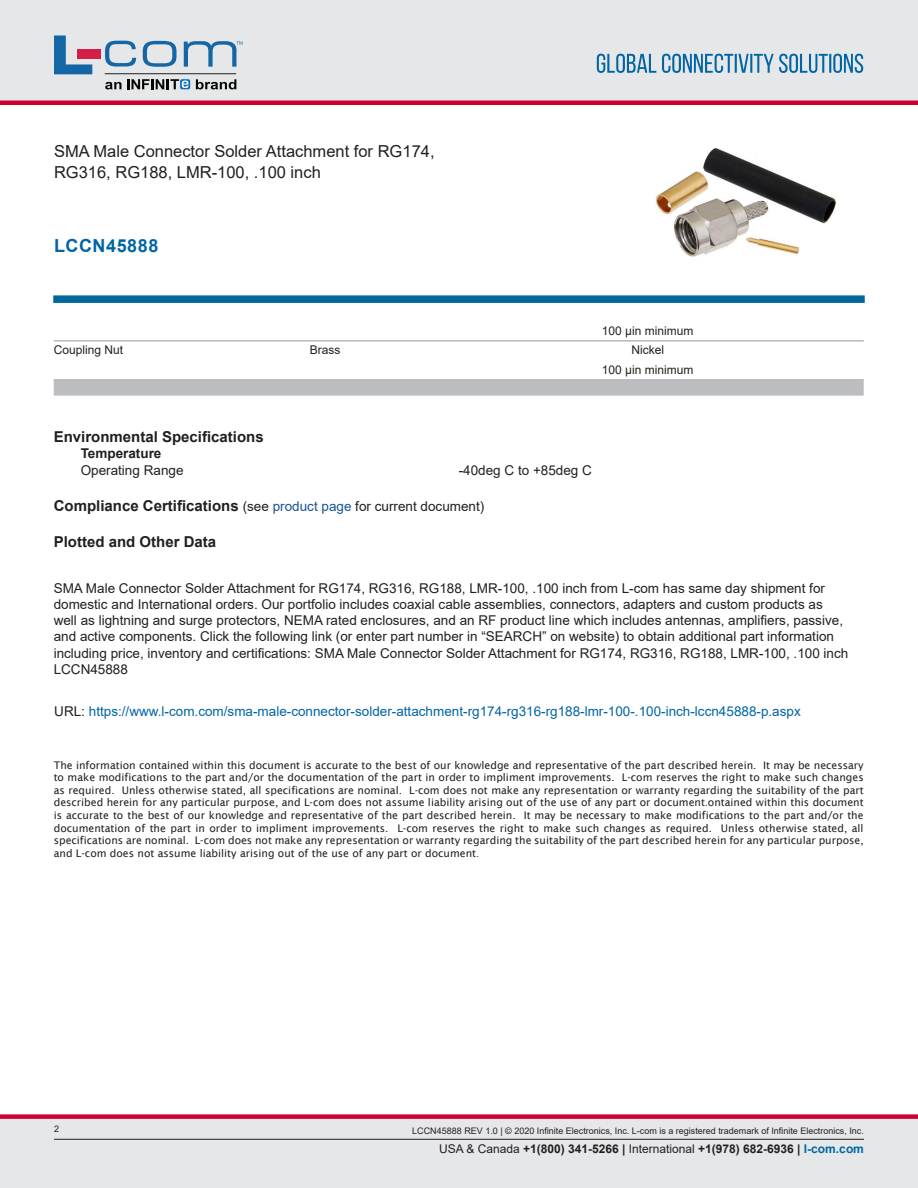
<style>
.page{position:relative;width:918px;height:1188px;background:#fff}
.page>*{position:absolute;margin:0;border:0;box-sizing:border-box;transform-origin:0 0}
.PN{font:700 18px "Arial";letter-spacing:.03em;color:#0065a4}
.Web_Description_Para{font:16.5px/21px "Arial";color:#231f20}
.Head1_for_Compliance{font:700 15px "Arial";color:#231f20}
.Head1{font:700 15px "Arial";color:#231f20}
.Web_Description_Para-2{font:13.5px/16.2px "Arial";color:#231f20}
.Web_Description_Para-3{font:13.5px "Arial";color:#0065a4}
.Specs_Para{font:13.5px "Arial";color:#231f20}
.Head2_after_Head1{font:700 13.5px "Arial";color:#231f20}
.t1{font:700 12px "Arial";color:#231f20}
.LCOM_Table_Body_Low{font:12px "Arial";color:#231f20}
.t2{font:10.5px/12.6px "Lucida Sans";color:#231f20;text-align:justify}
.t3{font:9px "Arial";color:#231f20}
.s1{font-weight:400;font-size:13.5px}
.s2{font-weight:400;font-size:13.5px;color:#1a5392}
.s3{color:#231f20}
.s4{font-size:9px}
.s5{font-weight:400}
.s6{color:#0065a4}
</style>
<div class="page">
<div style="left:0;top:0;width:918px;height:102px;background:#e6e7e9"></div>
<div style="left:0;top:100px;width:918px;height:5px;background:#c03"></div>
<svg style="left:597px;top:54px;width:266px;height:19px"></svg>
<div style="left:0;top:1119px;width:918px;height:69px;background:#e6e7e9"></div>
<div style="left:0;top:1114px;width:918px;height:5px;background:#c03"></div>
<hr style="left:54px;top:1139px;width:810px;height:1px;background:#231f20">
<hr style="left:105px;top:73px;width:131px;height:1px;background:#211e1e">
<svg style="left:54px;top:35px;width:38px;height:39px"></svg>
<svg style="left:143px;top:41px;width:34px;height:26px"></svg>
<svg style="left:105px;top:41px;width:31px;height:26px"></svg>
<div style="left:77px;top:49px;width:23px;height:10px;background:#d41e47"></div>
<svg style="left:180px;top:79px;width:10px;height:10px"></svg>
<svg style="left:196px;top:79px;width:40px;height:10px"></svg>
<svg style="left:105px;top:79px;width:83px;height:10px"></svg>
<svg style="left:184px;top:41px;width:59px;height:26px"></svg>
<svg style="left:53px;top:295px;width:812px;height:8px;background:#0f6ea3"></svg>
<img style="left:655px;top:147px;width:181px;height:110px">
<hr style="left:54px;top:341px;width:810px;height:1px;background:#939598">
<div style="left:54px;top:379px;width:810px;height:17px;background:#bcbdc0"></div>
<h1 class="Web_Description_Para" style="left:54px;top:141px;width:382px">SMA Male Connector Solder Attachment for RG174,<br>RG316, RG188, LMR-100, .100 inch</h1>
<p class="PN" style="left:54px;top:233px;width:106px">LCCN45888</p>
<p class="LCOM_Table_Body_Low" style="left:602px;top:322px;width:93px">100 µin minimum</p>
<p class="LCOM_Table_Body_Low" style="left:54px;top:342px;width:71px">Coupling Nut</p>
<p class="LCOM_Table_Body_Low" style="left:310px;top:342px;width:32px">Brass</p>
<p class="LCOM_Table_Body_Low" style="left:631px;top:342px;width:34px">Nickel</p>
<p class="LCOM_Table_Body_Low" style="left:602px;top:361px;width:93px">100 µin minimum</p>
<p class="Head1" style="left:54px;top:426px;width:212px">Environmental Specifications</p>
<p class="Head2_after_Head1" style="left:81px;top:444px;width:82px">Temperature</p>
<p class="Specs_Para" style="left:81px;top:461px;width:104px">Operating Range</p>
<p class="Specs_Para" style="left:459px;top:461px;width:135px">-40deg C to +85deg C</p>
<p class="Head1_for_Compliance" style="left:54px;top:495px;width:432px">Compliance Certifications <span class="s1">(see</span> <span class="s2">product page</span> <span class="s1">for current document)</span></p>
<p class="Head1_for_Compliance" style="left:54px;top:531px;width:164px">Plotted and Other Data</p>
<h1 class="Web_Description_Para-2" style="left:54px;top:580px;width:796px">SMA Male Connector Solder Attachment for RG174, RG316, RG188, LMR-100, .100 inch from L-com has same day shipment for domestic and International orders. Our portfolio includes coaxial cable assemblies, connectors, adapters and custom products as well as lightning and surge protectors, NEMA rated enclosures, and an RF product line which includes antennas, amplifiers, passive, and active components. Click the following link (or enter part number in “SEARCH” on website) to obtain additional part information including price, inventory and certifications: SMA Male Connector Solder Attachment for RG174, RG316, RG188, LMR-100, .100 inch LCCN45888</h1>
<h1 class="Web_Description_Para-3" style="left:54px;top:702px;width:748px"><span class="s3">URL:</span> https://www.l-com.com/sma-male-connector-solder-attachment-rg174-rg316-rg188-lmr-100-.100-inch-lccn45888-p.aspx</h1>
<p class="t2" style="left:54px;top:759px;width:812px">The information contained within this document is accurate to the best of our knowledge and representative of the part described herein. It may be necessary to make modifications to the part and/or the documentation of the part in order to impliment improvements. L-com reserves the right to make such changes as required. Unless otherwise stated, all specifications are nominal. L-com does not make any representation or warranty regarding the suitability of the part described herein for any particular purpose, and L-com does not assume liability arising out of the use of any part or document<span class="s4">.</span>ontained within this document is accurate to the best of our knowledge and representative of the part described herein. It may be necessary to make modifications to the part and/or the documentation of the part in order to impliment improvements. L-com reserves the right to make such changes as required. Unless otherwise stated, all specifications are nominal. L-com does not make any representation or warranty regarding the suitability of the part described herein for any particular purpose, and L-com does not assume liability arising out of the use of any part or document<span class="s4">.</span></p>
<p class="t3" style="left:54px;top:1123px;width:7px">2</p>
<p class="t3" style="left:412px;top:1125px;width:453px">LCCN45888 REV 1.0 | © 2020 Infinite Electronics, Inc. L-com is a registered trademark of Infinite Electronics, Inc.</p>
<p class="t1" style="left:439px;top:1140px;width:426px"><span class="s5">USA &amp; Canada</span> +1(800) 341-5266 | <span class="s5">International</span> +1(978) 682-6936 | <span class="s6">l-com.com</span></p>
</div>
